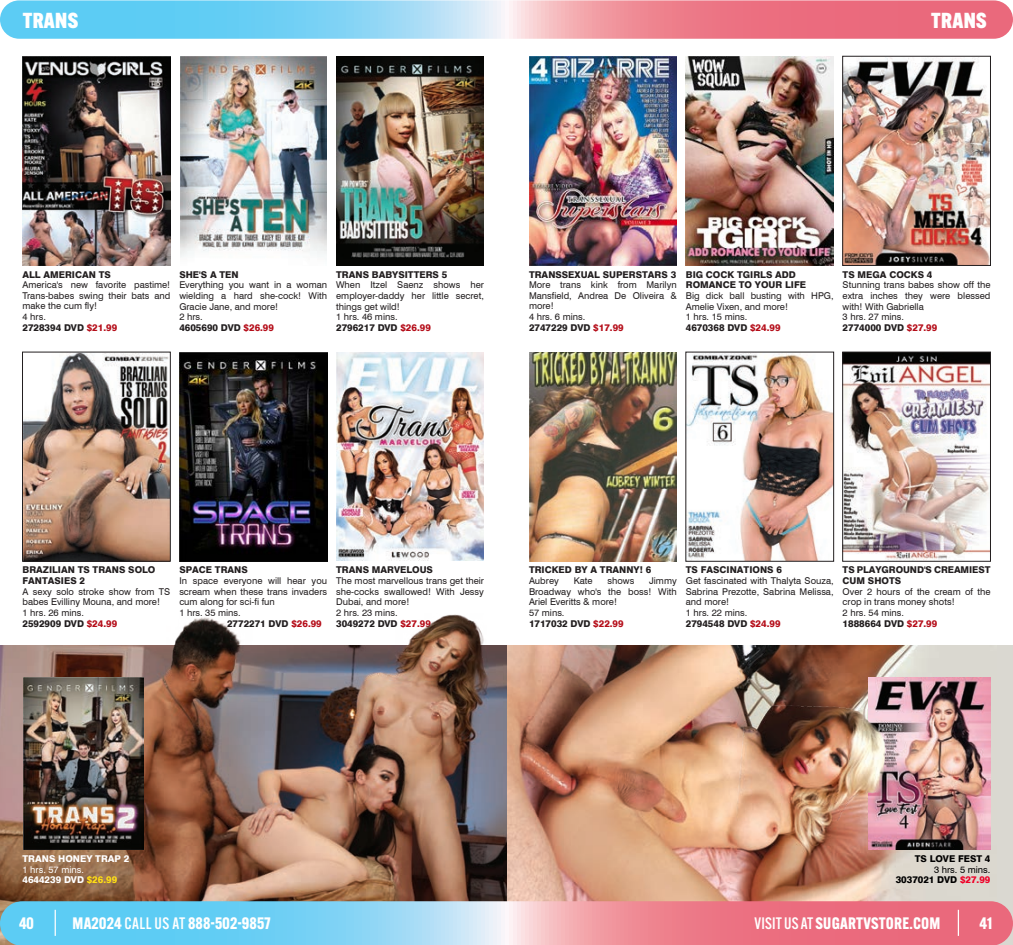
<style>
.page{position:relative;width:1013px;height:945px;background:#fff}
.page>*{position:absolute;margin:0;border:0;box-sizing:border-box;transform-origin:0 0}
.t1{font:800 21.25px "Alternate Gothic ATF";letter-spacing:.015em;color:#fff}
.t2{font:700 16.25px "Alternate Gothic ATF";letter-spacing:.005em;color:#fff}
.t3{font:9.38px/10.6px "Swiss 721 BT";color:#231f20}
.t4{font:800 9.38px/10.6px "Swiss 721 BT";color:#231f20}
.t5{font:9.38px/10.6px "Swiss 721 BT";color:#fff}
.t6{font:9.38px/10.6px "Swiss 721 BT";color:#000;text-align:right}
.t7{font:800 9.38px "Swiss 721 BT";color:#fff}
.t8{font:800 9.38px "Swiss 721 BT";color:#000}
.s1{font-weight:800}
.s2{font-weight:800;color:#b50e1a}
.s3{color:#b50e1a}
.s4{font-weight:800;color:#ffde16}
.s5{font-weight:500}
.s6{font-weight:800;color:#ef0027}
</style>
<div class="page">
<img style="left:0;top:645px;width:508px;height:256px">
<div style="left:508px;top:645px;width:504px;height:300px;background:#dad8d1"></div>
<img style="left:508px;top:645px;width:483px;height:256px">
<svg style="left:0;top:901px;width:1012px;height:44px;background:#b5aac1"></svg>
<img style="left:529px;top:56px;width:147px;height:209px">
<img style="left:686px;top:56px;width:147px;height:209px">
<img style="left:844px;top:58px;width:144px;height:206px">
<div style="left:842px;top:56px;width:148px;height:210px;border:1px solid #231f20"></div>
<img style="left:868px;top:678px;width:122px;height:172px">
<img style="left:529px;top:352px;width:147px;height:209px">
<img style="left:687px;top:354px;width:144px;height:205px">
<img style="left:844px;top:354px;width:144px;height:205px">
<div style="left:842px;top:352px;width:148px;height:209px;border:1px solid #231f20"></div>
<img style="left:23px;top:56px;width:147px;height:209px">
<img style="left:180px;top:56px;width:146px;height:201px">
<img style="left:336px;top:57px;width:148px;height:208px">
<img style="left:23px;top:677px;width:121px;height:173px">
<img style="left:24px;top:354px;width:144px;height:205px">
<div style="left:22px;top:352px;width:148px;height:209px;border:1px solid #231f20"></div>
<img style="left:179px;top:352px;width:148px;height:209px">
<img style="left:336px;top:352px;width:148px;height:209px">
<svg style="left:0;top:0;width:1012px;height:39px;background:#b7abc3"></svg>
<hr style="left:957px;top:910px;width:2px;height:26px;background:#fff">
<svg style="left:55px;top:910px;width:1px;height:26px"></svg>
<img style="left:492px;top:704px;width:400px;height:116px">
<img style="left:167px;top:614px;width:320px;height:66px">
<h1 class="t1" style="left:23px;top:7px;width:57px">TRANS</h1>
<h1 class="t1" style="left:931px;top:7px;width:57px">TRANS</h1>
<p class="t4" style="left:22px;top:269px;width:90px">ALL AMERICAN TS</p>
<p class="t3" style="left:22px;top:280px;width:149px">America's new favorite pastime!<br>Trans-babes swing their bats and make the cum fly!<br>4 hrs.<br><span class="s1">2728394 DVD</span> <span class="s2">$21.99</span></p>
<p class="t4" style="left:179px;top:269px;width:61px">SHE'S A TEN</p>
<p class="t3" style="left:179px;top:280px;width:149px">Everything you want in a woman wielding a hard she-cock! With<br>Gracie Jane, and more!<br>2 hrs.<br><span class="s1">4605690 DVD</span> <span class="s2">$26.99</span></p>
<p class="t4" style="left:336px;top:269px;width:113px">TRANS BABYSITTERS 5</p>
<p class="t3" style="left:336px;top:280px;width:149px">When Itzel Saenz shows her employer-daddy her little secret, things get wild!<br>1 hrs. 46 mins.<br><span class="s1">2796217 DVD</span> <span class="s2">$26.99</span></p>
<p class="t4" style="left:529px;top:269px;width:149px">TRANSSEXUAL SUPERSTARS 3</p>
<p class="t3" style="left:529px;top:280px;width:149px">More trans kink from Marilyn<br>Mansfield, Andrea De Oliveira &amp; more!<br>4 hrs. 6 mins.<br><span class="s1">2747229 DVD</span> <span class="s2">$17.99</span></p>
<p class="t4" style="left:686px;top:269px;width:122px">BIG COCK TGIRLS ADD<br>ROMANCE TO YOUR LIFE</p>
<p class="t3" style="left:686px;top:290px;width:149px">Big dick ball busting with HPG,<br>Amelie Vixen, and more!<br>1 hrs. 15 mins.<br><span class="s1">4670368 DVD</span> <span class="s2">$24.99</span></p>
<p class="t4" style="left:842px;top:269px;width:91px">TS MEGA COCKS 4</p>
<p class="t3" style="left:842px;top:280px;width:149px">Stunning trans babes show off the extra inches they were blessed with! With Gabriella<br>3 hrs. 27 mins.<br><span class="s1">2774000 DVD</span> <span class="s2">$27.99</span></p>
<p class="t4" style="left:22px;top:565px;width:134px">BRAZILIAN TS TRANS SOLO<br>FANTASIES 2</p>
<p class="t3" style="left:22px;top:586px;width:149px">A sexy solo stroke show from TS babes Evilliny Mouna, and more!<br>1 hrs. 26 mins.<br><span class="s1">2592909 DVD</span> <span class="s2">$24.99</span></p>
<p class="t4" style="left:179px;top:565px;width:70px">SPACE TRANS</p>
<p class="t3" style="left:179px;top:575px;width:149px">In space everyone will hear you</p>
<p class="t3" style="left:179px;top:586px;width:149px">scream when these trans invaders</p>
<p class="t3" style="left:179px;top:597px;width:97px">cum along for sci-fi fun</p>
<p class="t3" style="left:179px;top:607px;width:63px">1 hrs. 35 mins.</p>
<p class="t4" style="left:227px;top:618px;width:96px">2772271 DVD <span class="s3">$26.99</span></p>
<p class="t4" style="left:336px;top:565px;width:98px">TRANS MARVELOUS</p>
<p class="t3" style="left:336px;top:575px;width:149px">The most marvellous trans get their she-cocks swallowed! With Jessy<br>Dubai, and more!<br>2 hrs. 23 mins.<br><span class="s1">3049272 DVD</span> <span class="s2">$27.99</span></p>
<p class="t4" style="left:529px;top:565px;width:124px">TRICKED BY A TRANNY! 6</p>
<p class="t3" style="left:529px;top:575px;width:31px">Aubrey</p>
<p class="t3" style="left:573px;top:575px;width:20px">Kate</p>
<p class="t3" style="left:607px;top:575px;width:28px">shows</p>
<p class="t3" style="left:529px;top:575px;width:149px;text-indent:120px">Jimmy<br>Broadway who's the boss! With<br>Ariel Everitts &amp; more!<br>57 mins.<br><span class="s1">1717032 DVD</span> <span class="s2">$22.99</span></p>
<p class="t4" style="left:686px;top:565px;width:97px">TS FASCINATIONS 6</p>
<p class="t3" style="left:686px;top:575px;width:149px">Get fascinated with Thalyta Souza,<br>Sabrina Prezotte, Sabrina Melissa, and more!<br>1 hrs. 22 mins.<br><span class="s1">2794548 DVD</span> <span class="s2">$24.99</span></p>
<p class="t4" style="left:842px;top:565px;width:149px">TS PLAYGROUND'S CREAMIEST<br>CUM SHOTS</p>
<p class="t3" style="left:842px;top:586px;width:149px">Over 2 hours of the cream of the crop in trans money shots!<br>2 hrs. 54 mins.<br><span class="s1">1888664 DVD</span> <span class="s2">$27.99</span></p>
<p class="t7" style="left:22px;top:853px;width:108px">TRANS HONEY TRAP 2</p>
<p class="t5" style="left:22px;top:864px;width:96px">1 hrs. 57 mins.<br><span class="s1">4644239 DVD</span> <span class="s4">$26.99</span></p>
<h2 class="t2" style="left:19px;top:913px;width:17px">40</h2>
<h2 class="t2" style="left:73px;top:913px;width:199px">MA2024 <span class="s5">CALL US AT</span> 888-502-9857</h2>
<p class="t8" style="left:914px;top:853px;width:77px">TS LOVE FEST 4</p>
<p class="t6" style="left:895px;top:864px;width:96px">3 hrs. 5 mins.<br><span class="s1">3037021 DVD</span> <span class="s6">$27.99</span></p>
<h2 class="t2" style="left:754px;top:913px;width:187px"><span class="s5">VISIT US AT</span> SUGARTVSTORE.COM</h2>
<h2 class="t2" style="left:979px;top:913px;width:14px">41</h2>
</div>
